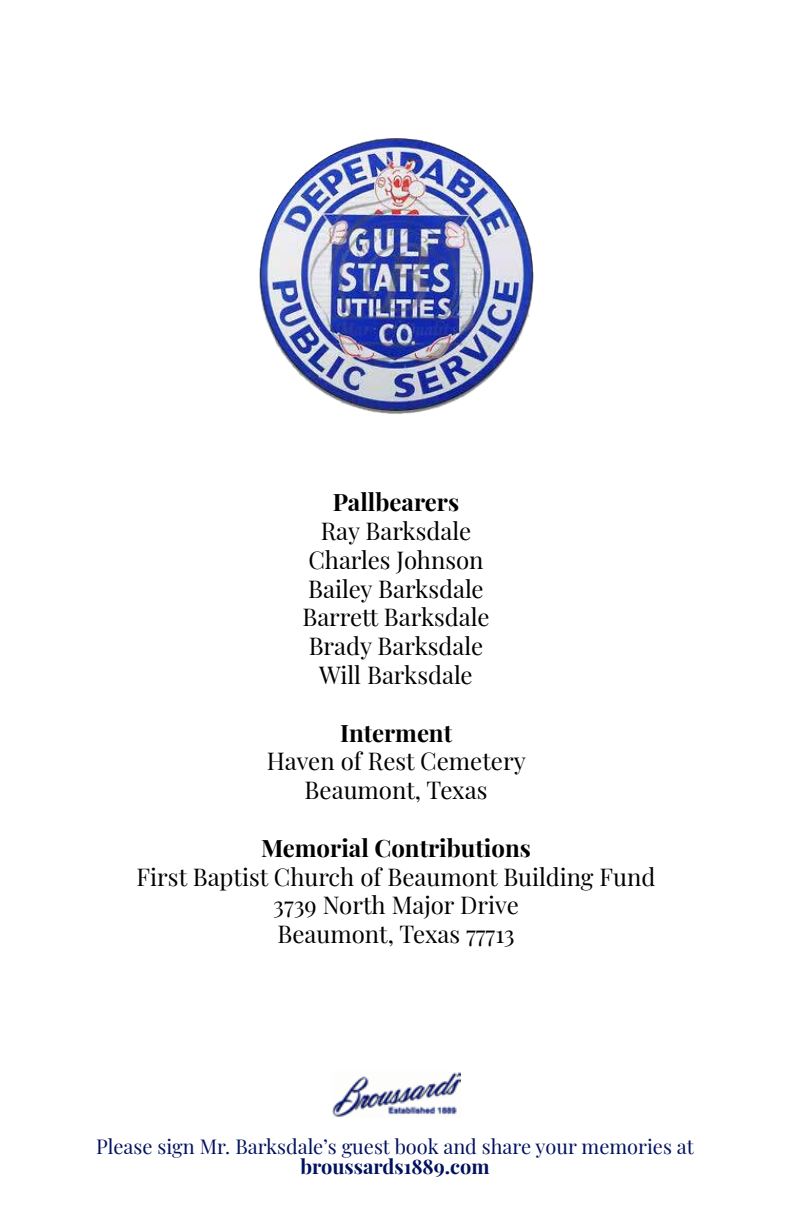
<style>
.page{position:relative;width:792px;height:1224px;background:#fff}
.page>*{position:absolute;margin:0;border:0;box-sizing:border-box;transform-origin:0 0}
.t1{font:24px/28.8px "Playfair Display";color:#000;text-align:center}
.t2{font:700 24px "Playfair Display";color:#000}
.t3{font:20px "Playfair Display";color:#00115e}
.t4{font:700 20px "Playfair Display";color:#00115e}
</style>
<div class="page">
<img style="left:333px;top:1072px;width:127px;height:46px">
<img style="left:259px;top:138px;width:275px;height:276px">
<p class="t2" style="left:333px;top:483px;width:128px">Pallbearers</p>
<p class="t1" style="left:302px;top:515px;width:189px">Ray Barksdale<br>Charles Johnson<br>Bailey Barksdale<br>Barrett Barksdale<br>Brady Barksdale<br>Will Barksdale</p>
<p class="t2" style="left:340px;top:714px;width:114px">Interment</p>
<p class="t1" style="left:267px;top:745px;width:260px">Haven of Rest Cemetery<br>Beaumont, Texas</p>
<p class="t2" style="left:261px;top:829px;width:271px">Memorial Contributions</p>
<p class="t1" style="left:137px;top:860px;width:520px">First Baptist Church of Beaumont Building Fund<br>3739 North Major Drive<br>Beaumont, Texas 77713</p>
<p class="t3" style="left:96px;top:1131px;width:599px">Please sign Mr. Barksdale’s guest book and share your memories at</p>
<p class="t4" style="left:300px;top:1150px;width:191px">broussards1889.com</p>
</div>
